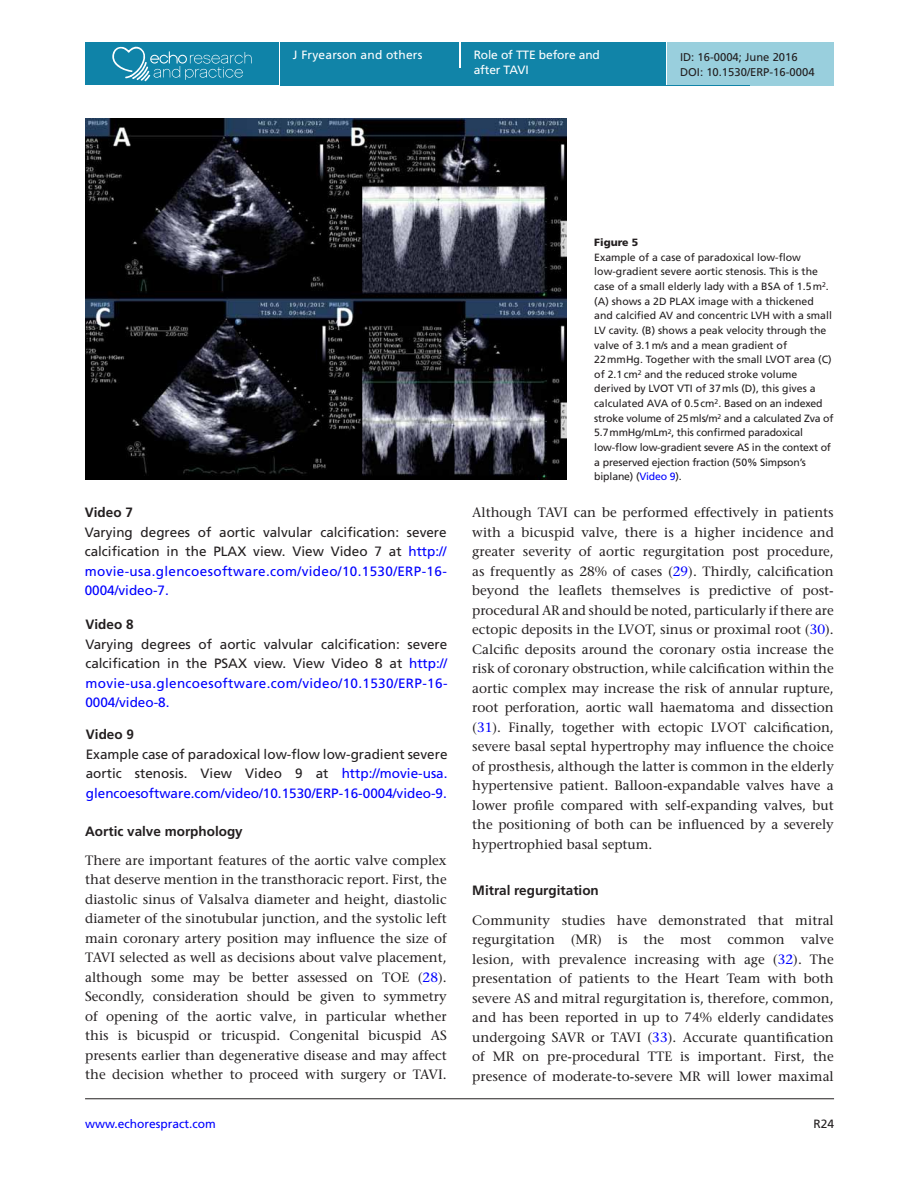
<style>
.page{position:relative;width:919px;height:1187px;background:#fff}
.page>*{position:absolute;margin:0;border:0;box-sizing:border-box;transform-origin:0 0}
.t1{font:500 13.5px/19.5px "Stone Serif Std";color:#231f20;text-align:justify}
.t2{font:13.5px/19.5px "Frutiger LT Std";letter-spacing:.025em;color:#231f20;text-align:justify}
.t3{font:700 13.5px "Frutiger LT Std";color:#231f20}
.t4{font:12px/14.7px "Frutiger LT Std";letter-spacing:-.01em;color:#fff}
.t5{font:12px "Frutiger LT Std";color:#00f}
.t6{font:12px "Frutiger LT Std";letter-spacing:.015em;color:#fff}
.t7{font:12px "Frutiger LT Std";color:#231f20}
.t8{font:11.25px/14.5px "Frutiger LT Std";color:#231f20}
.t9{font:10.5px/14.7px "Frutiger LT Std";color:#231f20}
.t10{font:900 10.5px "Frutiger LT Std";color:#231f20}
.s1{color:#00f}
</style>
<div class="page">
<div style="left:85px;top:43px;width:194px;height:42px;background:#0f83a8"></div>
<svg style="left:112px;top:46px;width:139px;height:36px"></svg>
<div style="left:280px;top:51px;width:553px;height:34px;background:#1184a8"></div>
<div style="left:280px;top:43px;width:179px;height:8px;background:#1184a8"></div>
<hr style="left:459px;top:43px;width:2px;height:25px;background:#fff">
<div style="left:461px;top:43px;width:205px;height:42px;background:#1184a8"></div>
<hr style="left:666px;top:43px;width:1px;height:42px;background:#fff">
<div style="left:667px;top:43px;width:83px;height:42px;background:#99cfdd"></div>
<div style="left:750px;top:68px;width:83px;height:17px;background:#99cfdd"></div>
<div style="left:750px;top:43px;width:83px;height:25px;background:#99cfdd"></div>
<hr style="left:85px;top:1098px;width:749px;height:1px;background:#231f20">
<img style="left:85px;top:118px;width:481px;height:361px">
<p class="t6" style="left:293px;top:48px;width:131px">J Fryearson and others</p>
<p class="t4" style="left:473px;top:48px;width:128px">Role of TTE before and after TAVI</p>
<p class="t8" style="left:680px;top:50px;width:136px">ID: 16-0004; June 2016<br>DOI: 10.1530/ERP-16-0004</p>
<p class="t3" style="left:85px;top:504px;width:50px">Video 7</p>
<p class="t2" style="left:85px;top:522px;width:363px">Varying degrees of aortic valvular calcification: severe calcification in the PLAX view. View Video 7 at <span class="s1">http:// movie-usa.glencoesoftware.com/video/10.1530/ERP-16- 0004/video-7.</span></p>
<p class="t3" style="left:85px;top:616px;width:50px">Video 8</p>
<p class="t2" style="left:85px;top:634px;width:363px">Varying degrees of aortic valvular calcification: severe calcification in the PSAX view. View Video 8 at <span class="s1">http:// movie-usa.glencoesoftware.com/video/10.1530/ERP-16- 0004/video-8.</span></p>
<p class="t3" style="left:86px;top:726px;width:50px">Video 9</p>
<p class="t2" style="left:86px;top:744px;width:363px">Example case of paradoxical low-flow low-gradient severe aortic stenosis. View Video 9 at <span class="s1">http://movie-usa. glencoesoftware.com/video/10.1530/ERP-16-0004/video-9.</span></p>
<p class="t3" style="left:85px;top:823px;width:159px">Aortic valve morphology</p>
<p class="t1" style="left:85px;top:850px;width:363px">There are important features of the aortic valve complex that deserve mention in the transthoracic report. First, the diastolic sinus of Valsalva diameter and height, diastolic diameter of the sinotubular junction, and the systolic left main coronary artery position may influence the size of TAVI selected as well as decisions about valve placement, although some may be better assessed on TOE (<span class="s1">28</span>).<br>Secondly, consideration should be given to symmetry of opening of the aortic valve, in particular whether this is bicuspid or tricuspid. Congenital bicuspid AS presents earlier than degenerative disease and may affect the decision whether to proceed with surgery or TAVI.</p>
<p class="t10" style="left:594px;top:236px;width:45px">Figure 5</p>
<p class="t9" style="left:594px;top:250px;width:241px">Example of a case of paradoxical low-flow low-gradient severe aortic stenosis. This is the case of a small elderly lady with a BSA of 1.5m<sup>2</sup>. (A) shows a 2D PLAX image with a thickened and calcified AV and concentric LVH with a small LV cavity. (B) shows a peak velocity through the valve of 3.1m/s and a mean gradient of 22mmHg. Together with the small LVOT area (C) of 2.1cm<sup>2</sup> and the reduced stroke volume derived by LVOT VTI of 37mls (D), this gives a calculated AVA of 0.5cm<sup>2</sup>. Based on an indexed stroke volume of 25mls/m<sup>2</sup> and a calculated Zva of 5.7mmHg/mLm<sup>2</sup>, this confirmed paradoxical low-flow low-gradient severe AS in the context of a preserved ejection fraction (50% Simpson’s biplane) (<span class="s1">Video 9</span>).</p>
<p class="t1" style="left:472px;top:502px;width:363px">Although TAVI can be performed effectively in patients with a bicuspid valve, there is a higher incidence and greater severity of aortic regurgitation post procedure, as frequently as 28% of cases (<span class="s1">29</span>). Thirdly, calcification beyond the leaflets themselves is predictive of post&shy;procedural AR and should be noted, particularly if there are ectopic deposits in the LVOT, sinus or proximal root (<span class="s1">30</span>).<br>Calcific deposits around the coronary ostia increase the risk of coronary obstruction, while calcification within the aortic complex may increase the risk of annular rupture, root perforation, aortic wall haematoma and dissection (<span class="s1">31</span>). Finally, together with ectopic LVOT calcification, severe basal septal hypertrophy may influence the choice of prosthesis, although the latter is common in the elderly hypertensive patient. Balloon-expandable valves have a lower profile compared with self-expanding valves, but the positioning of both can be influenced by a severely hypertrophied basal septum.</p>
<p class="t3" style="left:472px;top:882px;width:128px">Mitral regurgitation</p>
<p class="t1" style="left:472px;top:910px;width:363px">Community studies have demonstrated that mitral regurgitation (MR) is the most common valve lesion, with prevalence increasing with age (<span class="s1">32</span>). The presentation of patients to the Heart Team with both severe AS and mitral regurgitation is, therefore, common, and has been reported in up to 74% elderly candidates undergoing SAVR or TAVI (<span class="s1">33</span>). Accurate quantification of MR on pre-procedural TTE is important. First, the presence of moderate-to-severe MR will lower maximal</p>
<p class="t5" style="left:85px;top:1117px;width:132px">www.echorespract.com</p>
<p class="t7" style="left:813px;top:1117px;width:22px">R24</p>
</div>
